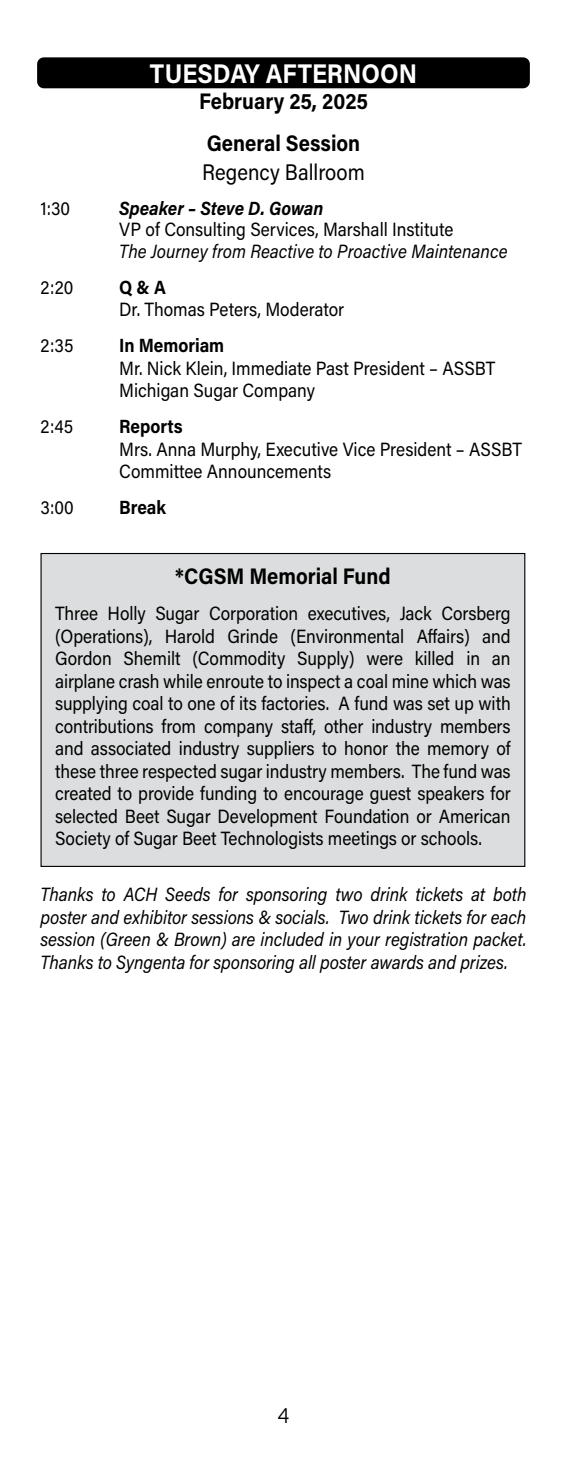
<style>
.page{position:relative;width:567px;height:1458px;background:#fff}
.page>*{position:absolute;margin:0;border:0;box-sizing:border-box;transform-origin:0 0}
.t1{font:700 27px "Acumin Pro";color:#fff;scale:.9 1}
.t2{font:700 22.5px/42.3px "Acumin Pro";color:#000;text-align:center;scale:.9 1}
.t3{font:22.5px "Acumin Pro";color:#000;scale:.9 1}
.t4{font:300 22.5px "Acumin Pro";color:#000}
.t5{font:19.12px/22.5px "Acumin Pro";color:#000;scale:.9 1}
.t6{font:italic 19.12px/22.5px "Acumin Pro";color:#000;text-align:justify;scale:.9 1}
.t7{font:700 19.12px "Acumin Pro";color:#000;scale:.9 1}
.t8{font:italic 700 19.12px "Acumin Pro";color:#000;scale:.9 1}
</style>
<div class="page">
<div style="left:37px;top:57px;width:493px;height:31px;background:#000;border-radius:7px"></div>
<div style="left:41px;top:554px;width:484px;height:312px;background:#dcddde"></div>
<div style="left:40px;top:553px;width:485px;height:314px;border:1px solid #000"></div>
<h1 class="t1" style="left:150px;top:54px;width:298px">TUESDAY AFTERNOON</h1>
<p class="t2" style="left:199px;top:79px;width:189px">February 25, 2025<br>General Session</p>
<p class="t3" style="left:202px;top:157px;width:182px">Regency Ballroom</p>
<p class="t5" style="left:40px;top:196px;width:35px">1:30</p>
<p class="t8" style="left:119px;top:195px;width:228px">Speaker – Steve D. Gowan</p>
<p class="t5" style="left:119px;top:218px;width:373px">VP of Consulting Services, Marshall Institute</p>
<p class="t6" style="left:119px;top:239px;width:433px">The Journey from Reactive to Proactive Maintenance</p>
<p class="t5" style="left:41px;top:275px;width:38px">2:20</p>
<p class="t7" style="left:119px;top:274px;width:54px">Q &amp; A</p>
<p class="t5" style="left:119px;top:298px;width:252px">Dr. Thomas Peters, Moderator</p>
<p class="t5" style="left:40px;top:334px;width:38px">2:35</p>
<p class="t7" style="left:119px;top:332px;width:118px">In Memoriam</p>
<p class="t5" style="left:119px;top:356px;width:420px">Mr. Nick Klein, Immediate Past President – ASSBT<br>Michigan Sugar Company</p>
<p class="t5" style="left:40px;top:415px;width:38px">2:45</p>
<p class="t7" style="left:119px;top:413px;width:72px">Reports</p>
<p class="t5" style="left:119px;top:437px;width:449px">Mrs. Anna Murphy, Executive Vice President – ASSBT<br>Committee Announcements</p>
<p class="t5" style="left:40px;top:496px;width:38px">3:00</p>
<p class="t7" style="left:119px;top:494px;width:54px">Break</p>
<p class="t2" style="left:175px;top:554px;width:241px">*CGSM Memorial Fund</p>
<p class="t5" style="left:55px;top:601px;width:508px;text-align:justify">Three Holly Sugar Corporation executives, Jack Corsberg (Operations), Harold Grinde (Environmental Affairs) and Gordon Shemilt (Commodity Supply) were killed in an airplane crash while enroute to inspect a coal mine which was supplying coal to one of its factories. A fund was set up with contributions from company staff, other industry members and associated industry suppliers to honor the memory of these three respected sugar industry members. The fund was created to provide funding to encourage guest speakers for selected Beet Sugar Development Foundation or American Society of Sugar Beet Technologists meetings or schools.</p>
<p class="t6" style="left:40px;top:883px;width:541px">Thanks to ACH Seeds for sponsoring two drink tickets at both poster and exhibitor sessions &amp; socials. Two drink tickets for each session (Green &amp; Brown) are included in your registration packet.<br>Thanks to Syngenta for sponsoring all poster awards and prizes.</p>
<p class="t4" style="left:278px;top:1399px;width:13px">4</p>
</div>
